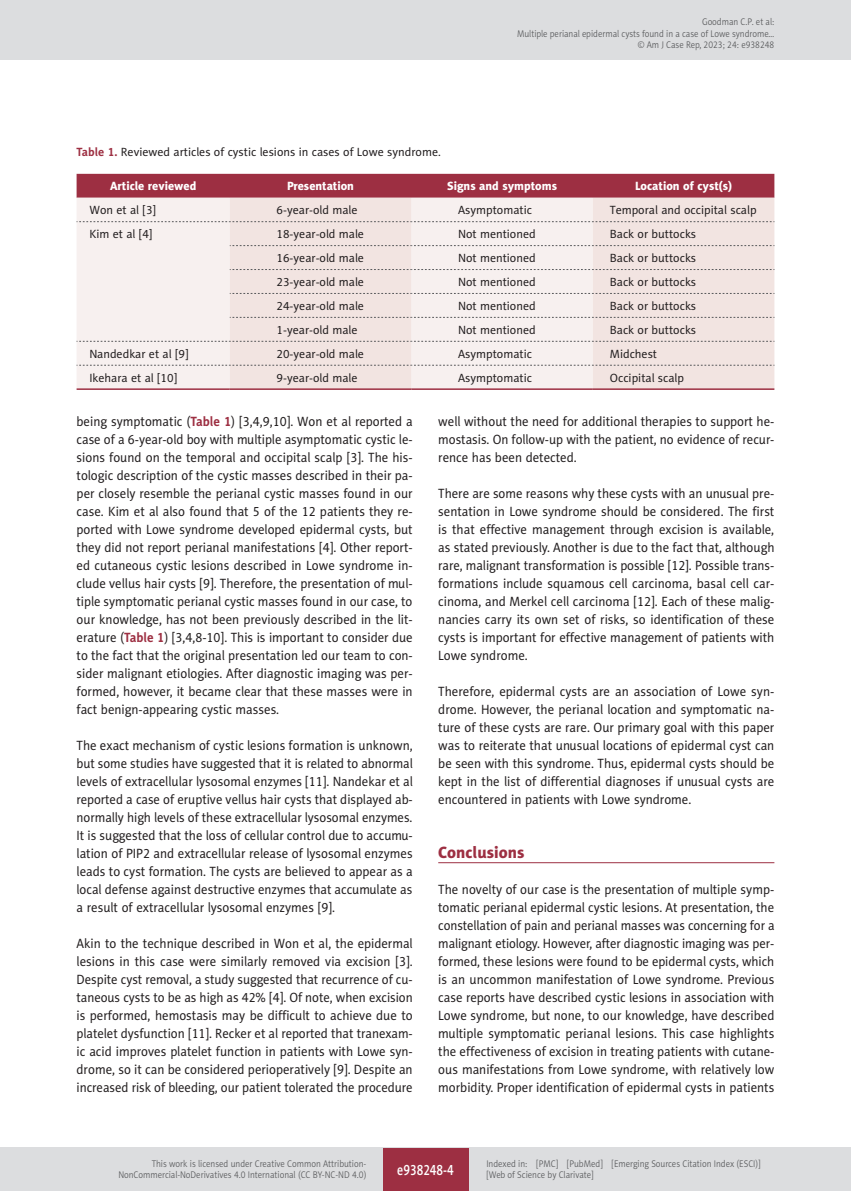
<style>
.page{position:relative;width:851px;height:1191px;background:#fff}
.page>*{position:absolute;margin:0;border:0;box-sizing:border-box;transform-origin:0 0}
.AJCR_Headline_1{font:16.5px "Naomi Sans EFN Heavy";color:#9d2f42}
.t1{font:15px "Naomi Sans EFN Medium";color:#fff;scale:.8 1}
.AJCR_Body{font:13.5px/18px "Naomi Sans EFN";color:#231f20;text-align:justify;scale:.95 1}
.AJCR_Tabela_zawartos{font:12px "Naomi Sans EFN";color:#231f20}
.AJCR_Tabela_Head{font:12px "Naomi Sans EFN Heavy";color:#fff}
.AJCR_Tabela_tytul{font:12px "Naomi Sans EFN";color:#231f20}
.t2{font:9.75px/11.2px "Naomi Sans EFN Light";color:#57585a;text-align:right;scale:.9 1}
.s1{font-weight:700;color:#9d2f42}
</style>
<div class="page">
<div style="left:77px;top:174px;width:697px;height:24px;background:#9d2f42"></div>
<div style="left:77px;top:198px;width:153px;height:190px;background:#f7f0ef"></div>
<svg style="left:230px;top:198px;width:544px;height:190px;fill:#f2e4e1"></svg>
<svg style="left:77px;top:221px;width:697px;height:1px"></svg>
<svg style="left:230px;top:245px;width:544px;height:1px"></svg>
<svg style="left:230px;top:269px;width:544px;height:1px"></svg>
<svg style="left:230px;top:293px;width:544px;height:1px"></svg>
<svg style="left:230px;top:317px;width:544px;height:1px"></svg>
<svg style="left:77px;top:341px;width:697px;height:1px"></svg>
<svg style="left:77px;top:365px;width:697px;height:1px"></svg>
<hr style="left:77px;top:388px;width:153px;height:2px;background:#9d2f42">
<hr style="left:230px;top:388px;width:181px;height:2px;background:#9d2f42">
<hr style="left:411px;top:388px;width:181px;height:2px;background:#9d2f42">
<hr style="left:592px;top:388px;width:182px;height:2px;background:#9d2f42">
<hr style="left:438px;top:862px;width:336px;height:1px;background:#9d2f42">
<div style="left:0;top:0;width:850px;height:60px;background:#dcdddf"></div>
<hr style="left:850px;top:0;width:1px;height:60px;background:#dcdddf">
<div style="left:0;top:1148px;width:850px;height:43px;background:#dcdddf"></div>
<div style="left:383px;top:1147px;width:85px;height:43px;background:#9d2f42"></div>
<p class="AJCR_Tabela_tytul" style="left:77px;top:145px;width:365px"><span class="s1">Table 1.</span> Reviewed articles of cystic lesions in cases of Lowe syndrome.</p>
<p class="t2" style="left:517px;top:16px;width:287px">Goodman C.P. et al:<br>Multiple perianal epidermal cysts found in a case of Lowe syndrome… © Am J Case Rep, 2023; 24: e938248</p>
<p class="AJCR_Tabela_Head" style="left:110px;top:179px;width:88px">Article reviewed</p>
<p class="AJCR_Tabela_Head" style="left:287px;top:179px;width:69px">Presentation</p>
<p class="AJCR_Tabela_Head" style="left:447px;top:179px;width:111px">Signs and symptoms</p>
<p class="AJCR_Tabela_Head" style="left:635px;top:179px;width:98px">Location of cyst(s)</p>
<p class="AJCR_Tabela_zawartos" style="left:89px;top:203px;width:68px">Won et al [3]</p>
<p class="AJCR_Tabela_zawartos" style="left:276px;top:203px;width:82px">6-year-old male</p>
<p class="AJCR_Tabela_zawartos" style="left:458px;top:203px;width:75px">Asymptomatic</p>
<p class="AJCR_Tabela_zawartos" style="left:609px;top:203px;width:148px">Temporal and occipital scalp</p>
<p class="AJCR_Tabela_zawartos" style="left:89px;top:227px;width:65px">Kim et al [4]</p>
<p class="AJCR_Tabela_zawartos" style="left:276px;top:227px;width:89px">18-year-old male</p>
<p class="AJCR_Tabela_zawartos" style="left:458px;top:227px;width:79px">Not mentioned</p>
<p class="AJCR_Tabela_zawartos" style="left:609px;top:227px;width:88px">Back or buttocks</p>
<p class="AJCR_Tabela_zawartos" style="left:276px;top:251px;width:89px">16-year-old male</p>
<p class="AJCR_Tabela_zawartos" style="left:458px;top:251px;width:79px">Not mentioned</p>
<p class="AJCR_Tabela_zawartos" style="left:609px;top:251px;width:88px">Back or buttocks</p>
<p class="AJCR_Tabela_zawartos" style="left:276px;top:275px;width:89px">23-year-old male</p>
<p class="AJCR_Tabela_zawartos" style="left:458px;top:275px;width:79px">Not mentioned</p>
<p class="AJCR_Tabela_zawartos" style="left:609px;top:275px;width:88px">Back or buttocks</p>
<p class="AJCR_Tabela_zawartos" style="left:276px;top:299px;width:89px">24-year-old male</p>
<p class="AJCR_Tabela_zawartos" style="left:458px;top:299px;width:79px">Not mentioned</p>
<p class="AJCR_Tabela_zawartos" style="left:609px;top:299px;width:88px">Back or buttocks</p>
<p class="AJCR_Tabela_zawartos" style="left:276px;top:323px;width:82px">1-year-old male</p>
<p class="AJCR_Tabela_zawartos" style="left:458px;top:323px;width:79px">Not mentioned</p>
<p class="AJCR_Tabela_zawartos" style="left:609px;top:323px;width:88px">Back or buttocks</p>
<p class="AJCR_Tabela_zawartos" style="left:89px;top:347px;width:101px">Nandedkar et al [9]</p>
<p class="AJCR_Tabela_zawartos" style="left:276px;top:347px;width:89px">20-year-old male</p>
<p class="AJCR_Tabela_zawartos" style="left:458px;top:347px;width:75px">Asymptomatic</p>
<p class="AJCR_Tabela_zawartos" style="left:609px;top:347px;width:49px">Midchest</p>
<p class="AJCR_Tabela_zawartos" style="left:89px;top:370px;width:89px">Ikehara et al [10]</p>
<p class="AJCR_Tabela_zawartos" style="left:276px;top:370px;width:82px">9-year-old male</p>
<p class="AJCR_Tabela_zawartos" style="left:458px;top:370px;width:75px">Asymptomatic</p>
<p class="AJCR_Tabela_zawartos" style="left:609px;top:370px;width:76px">Occipital scalp</p>
<p class="AJCR_Body" style="left:77px;top:412px;width:355px">being symptomatic (<span class="s1">Table 1</span>) [3,4,9,10]. Won et al reported a case of a 6-year-old boy with multiple asymptomatic cystic le&shy;sions found on the temporal and occipital scalp [3]. The his&shy;tologic description of the cystic masses described in their pa&shy;per closely resemble the perianal cystic masses found in our case. Kim et al also found that 5 of the 12 patients they re&shy;ported with Lowe syndrome developed epidermal cysts, but they did not report perianal manifestations [4]. Other report&shy;ed cutaneous cystic lesions described in Lowe syndrome in&shy;clude vellus hair cysts [9]. Therefore, the presentation of mul&shy;tiple symptomatic perianal cystic masses found in our case, to our knowledge, has not been previously described in the lit&shy;erature (<span class="s1">Table 1</span>) [3,4,8-10]. This is important to consider due to the fact that the original presentation led our team to con&shy;sider malignant etiologies. After diagnostic imaging was per&shy;formed, however, it became clear that these masses were in fact benign-appearing cystic masses.</p>
<p class="AJCR_Body" style="left:77px;top:736px;width:355px">The exact mechanism of cystic lesions formation is unknown, but some studies have suggested that it is related to abnormal levels of extracellular lysosomal enzymes [11]. Nandekar et al reported a case of eruptive vellus hair cysts that displayed ab&shy;normally high levels of these extracellular lysosomal enzymes.<br>It is suggested that the loss of cellular control due to accumu&shy;lation of PIP2 and extracellular release of lysosomal enzymes leads to cyst formation. The cysts are believed to appear as a local defense against destructive enzymes that accumulate as a result of extracellular lysosomal enzymes [9].</p>
<p class="AJCR_Body" style="left:77px;top:934px;width:355px">Akin to the technique described in Won et al, the epidermal lesions in this case were similarly removed via excision [3].<br>Despite cyst removal, a study suggested that recurrence of cu&shy;taneous cysts to be as high as 42% [4]. Of note, when excision is performed, hemostasis may be difficult to achieve due to platelet dysfunction [11]. Recker et al reported that tranexam&shy;ic acid improves platelet function in patients with Lowe syn&shy;drome, so it can be considered perioperatively [9]. Despite an increased risk of bleeding, our patient tolerated the procedure</p>
<p class="AJCR_Body" style="left:438px;top:412px;width:355px">well without the need for additional therapies to support he&shy;mostasis. On follow-up with the patient, no evidence of recur&shy;rence has been detected.</p>
<p class="AJCR_Body" style="left:438px;top:484px;width:355px">There are some reasons why these cysts with an unusual pre&shy;sentation in Lowe syndrome should be considered. The first is that effective management through excision is available, as stated previously. Another is due to the fact that, although rare, malignant transformation is possible [12]. Possible trans&shy;formations include squamous cell carcinoma, basal cell car&shy;cinoma, and Merkel cell carcinoma [12]. Each of these malig&shy;nancies carry its own set of risks, so identification of these cysts is important for effective management of patients with Lowe syndrome.</p>
<p class="AJCR_Body" style="left:438px;top:682px;width:355px">Therefore, epidermal cysts are an association of Lowe syn&shy;drome. However, the perianal location and symptomatic na&shy;ture of these cysts are rare. Our primary goal with this paper was to reiterate that unusual locations of epidermal cyst can be seen with this syndrome. Thus, epidermal cysts should be kept in the list of differential diagnoses if unusual cysts are encountered in patients with Lowe syndrome.</p>
<p class="AJCR_Headline_1" style="left:438px;top:842px;width:88px">Conclusions</p>
<p class="AJCR_Body" style="left:438px;top:880px;width:355px">The novelty of our case is the presentation of multiple symp&shy;tomatic perianal epidermal cystic lesions. At presentation, the constellation of pain and perianal masses was concerning for a malignant etiology. However, after diagnostic imaging was per&shy;formed, these lesions were found to be epidermal cysts, which is an uncommon manifestation of Lowe syndrome. Previous case reports have described cystic lesions in association with Lowe syndrome, but none, to our knowledge, have described multiple symptomatic perianal lesions. This case highlights the effectiveness of excision in treating patients with cutane&shy;ous manifestations from Lowe syndrome, with relatively low morbidity. Proper identification of epidermal cysts in patients</p>
<p class="t2" style="left:118px;top:1158px;width:277px">This work is licensed under Creative Common Attribution-<br>NonCommercial-NoDerivatives 4.0 International (CC BY-NC-ND 4.0)</p>
<p class="t1" style="left:397px;top:1160px;width:72px">e938248-4</p>
<p class="t2" style="left:486px;top:1158px;width:306px;text-align:left">Indexed in: [PMC] [PubMed] [Emerging Sources Citation Index (ESCI)] [Web of Science by Clarivate]</p>
</div>
